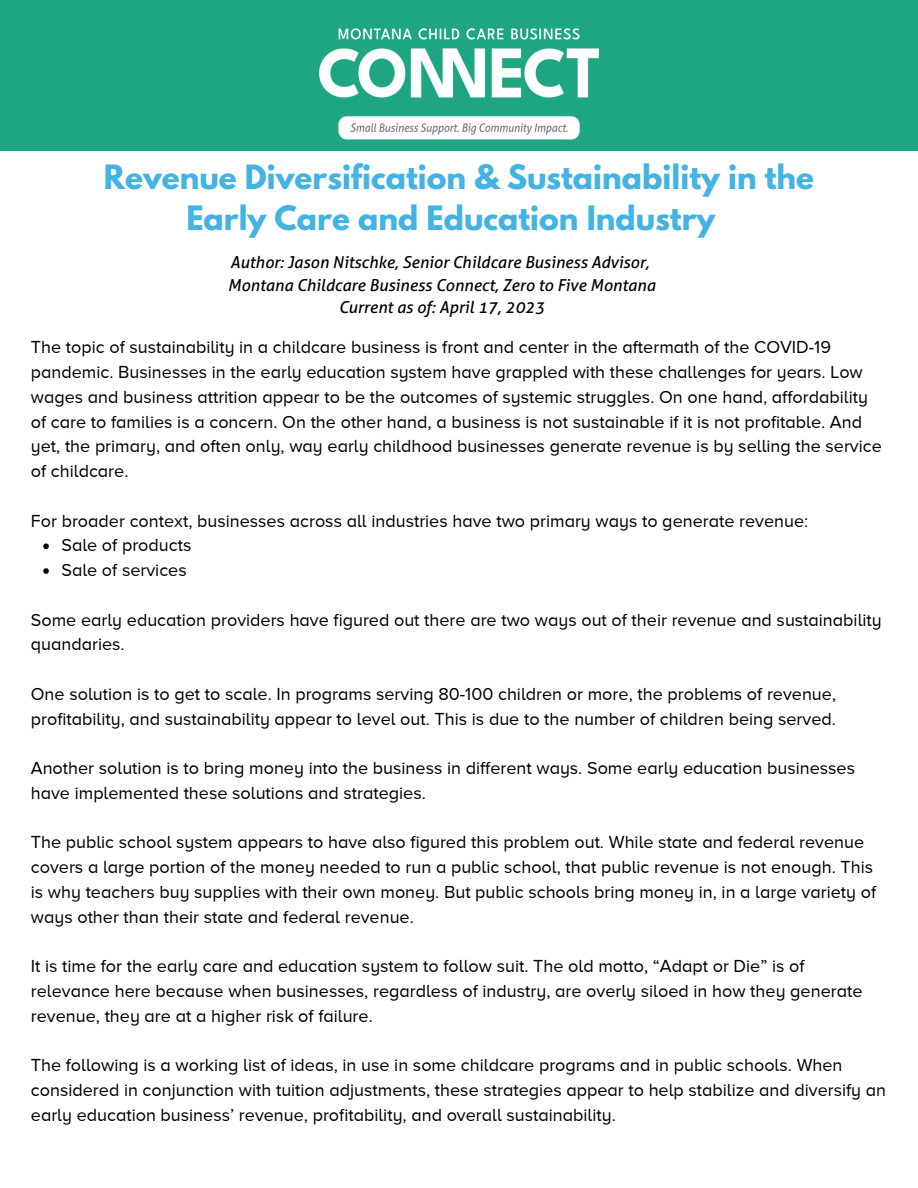
<style>
.page{position:relative;width:918px;height:1188px;background:#fff}
.page>*{position:absolute;margin:0;border:0;box-sizing:border-box;transform-origin:0 0}
.t1{font:700 29.7px/41.7px "League Spartan";color:#43b3e3;text-align:center}
.t2{font:18px/24.8px "Proxima Nova A";color:#000}
.t3{font:italic 16.5px/22.8px "Aller";color:#000;text-align:center}
</style>
<div class="page">
<div style="left:0;top:0;width:918px;height:151px;background:#1ea582"></div>
<img style="left:319px;top:28px;width:280px;height:112px">
<svg style="left:43px;top:543px;width:6px;height:6px"></svg>
<svg style="left:43px;top:568px;width:6px;height:6px"></svg>
<h1 class="t1" style="left:104px;top:155px;width:712px">Revenue Diversification &amp; Sustainability in the<br>Early Care and Education Industry</h1>
<p class="t3" style="left:228px;top:251px;width:429px">Author: Jason Nitschke, Senior Childcare Business Advisor,<br>Montana Childcare Business Connect, Zero to Five Montana<br>Current as of: April 17, 2023</p>
<p class="t2" style="left:31px;top:335px;width:853px">The topic of sustainability in a childcare business is front and center in the aftermath of the COVID-19 pandemic. Businesses in the early education system have grappled with these challenges for years. Low wages and business attrition appear to be the outcomes of systemic struggles. On one hand, affordability of care to families is a concern. On the other hand, a business is not sustainable if it is not profitable. And yet, the primary, and often only, way early childhood businesses generate revenue is by selling the service of childcare.</p>
<p class="t2" style="left:31px;top:508px;width:779px">For broader context, businesses across all industries have two primary ways to generate revenue:</p>
<p class="t2" style="left:61px;top:533px;width:131px">Sale of products<br>Sale of services</p>
<p class="t2" style="left:31px;top:607px;width:852px">Some early education providers have figured out there are two ways out of their revenue and sustainability quandaries.</p>
<p class="t2" style="left:31px;top:681px;width:807px">One solution is to get to scale. In programs serving 80-100 children or more, the problems of revenue, profitability, and sustainability appear to level out. This is due to the number of children being served.</p>
<p class="t2" style="left:31px;top:756px;width:826px">Another solution is to bring money into the business in different ways. Some early education businesses have implemented these solutions and strategies.</p>
<p class="t2" style="left:31px;top:830px;width:847px">The public school system appears to have also figured this problem out. While state and federal revenue covers a large portion of the money needed to run a public school, that public revenue is not enough. This is why teachers buy supplies with their own money. But public schools bring money in, in a large variety of ways other than their state and federal revenue.</p>
<p class="t2" style="left:31px;top:954px;width:833px">It is time for the early care and education system to follow suit. The old motto, “Adapt or Die” is of relevance here because when businesses, regardless of industry, are overly siloed in how they generate revenue, they are at a higher risk of failure.</p>
<p class="t2" style="left:31px;top:1053px;width:857px">The following is a working list of ideas, in use in some childcare programs and in public schools. When considered in conjunction with tuition adjustments, these strategies appear to help stabilize and diversify an early education business’ revenue, profitability, and overall sustainability.</p>
</div>
